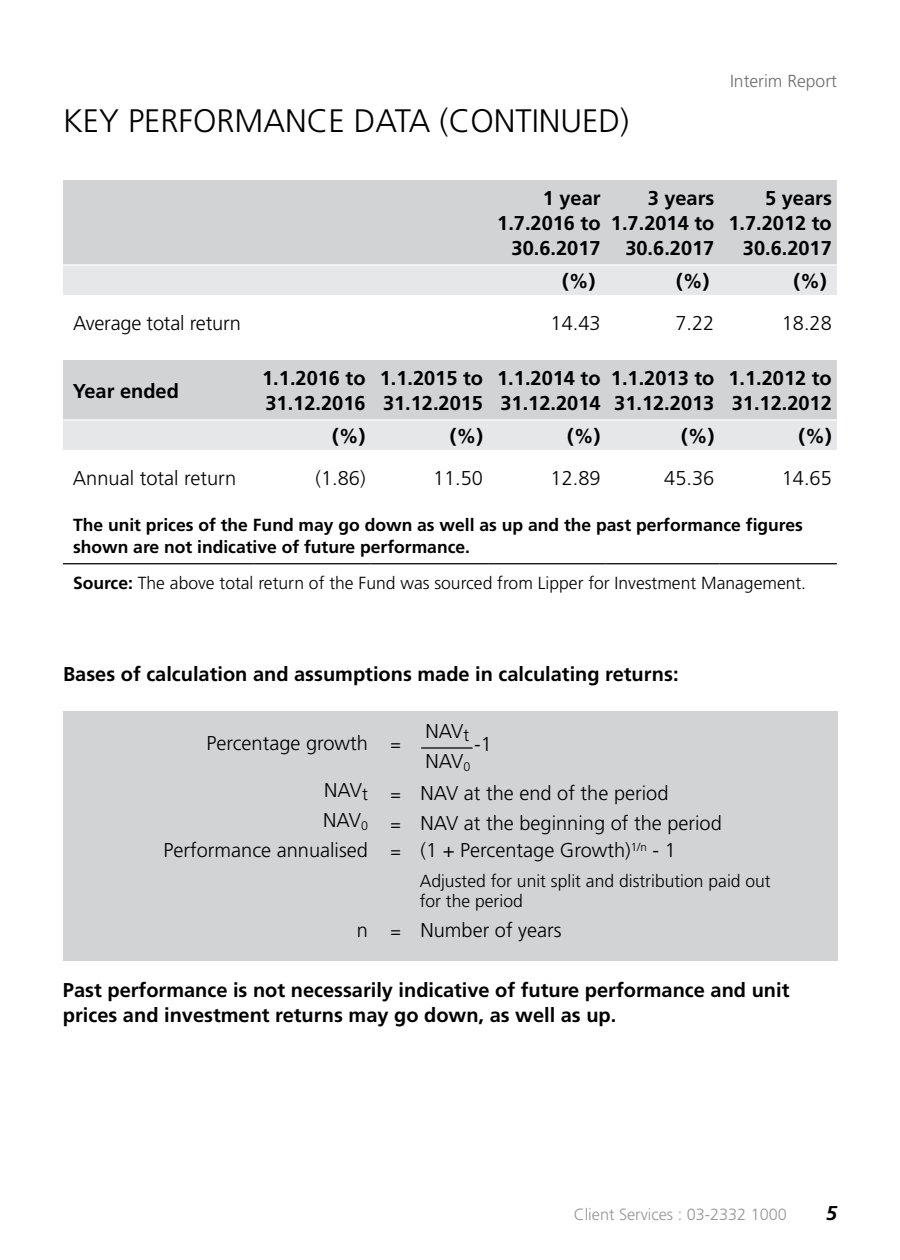
<style>
.page{position:relative;width:900px;height:1260px;background:#fff}
.page>*{position:absolute;margin:0;border:0;box-sizing:border-box;transform-origin:0 0}
.t1{font:300 32.5px "Frutiger";color:#000}
.t2{font:700 20px/25px "Frutiger";color:#000}
.t3{font:300 20px/27.5px "Frutiger";color:#000}
.t4{font:italic 700 20px "Frutiger";color:#000}
.t5{font:300 17.5px/20px "Frutiger";color:#000}
.t6{font:700 17.5px/22.5px "Frutiger";color:#000}
.t7{font:300 17.5px "Frutiger";color:#6d6e71}
.t8{font:300 16.25px "Frutiger";color:#939598}
.s1{font-weight:700}
.s2{font-size:17.5px}
</style>
<div class="page">
<div style="left:63px;top:180px;width:774px;height:84px;background:#d1d3d4"></div>
<svg style="left:63px;top:266px;width:774px;height:184px"></svg>
<hr style="left:63px;top:563px;width:190px;height:1px;background:#000">
<hr style="left:253px;top:563px;width:118px;height:1px;background:#000">
<hr style="left:371px;top:563px;width:117px;height:1px;background:#000">
<hr style="left:488px;top:563px;width:118px;height:1px;background:#000">
<hr style="left:606px;top:563px;width:113px;height:1px;background:#000">
<hr style="left:719px;top:563px;width:118px;height:1px;background:#000">
<hr style="left:253px;top:419px;width:118px;height:2px;background:#fff">
<hr style="left:371px;top:419px;width:117px;height:2px;background:#fff">
<hr style="left:488px;top:419px;width:118px;height:2px;background:#fff">
<hr style="left:606px;top:419px;width:113px;height:2px;background:#fff">
<hr style="left:719px;top:419px;width:118px;height:2px;background:#fff">
<hr style="left:63px;top:419px;width:190px;height:2px;background:#fff">
<div style="left:63px;top:711px;width:774px;height:249px;background:#d1d3d4"></div>
<hr style="left:421px;top:747px;width:52px;height:2px;background:#000">
<h1 class="t1" style="left:63px;top:103px;width:406px">KEY PERFORMANCE DATA (continued</h1>
<h1 class="t1" style="left:620px;top:103px;width:11px">)</h1>
<p class="t7" style="left:730px;top:71px;width:108px">Interim Report</p>
<p class="t2" style="left:497px;top:185px;width:105px;text-align:right">1 year<br>1.7.2016 to<br>30.6.2017</p>
<p class="t2" style="left:611px;top:185px;width:105px;text-align:right">3 years<br>1.7.2014 to<br>30.6.2017</p>
<p class="t2" style="left:728px;top:185px;width:105px;text-align:right">5 years<br>1.7.2012 to<br>30.6.2017</p>
<p class="t2" style="left:562px;top:268px;width:35px">(%)</p>
<p class="t2" style="left:676px;top:268px;width:35px">(%)</p>
<p class="t2" style="left:794px;top:268px;width:35px">(%)</p>
<p class="t3" style="left:73px;top:309px;width:170px">Average total return</p>
<p class="t3" style="left:551px;top:309px;width:52px">14.43</p>
<p class="t3" style="left:675px;top:309px;width:40px">7.22</p>
<p class="t3" style="left:782px;top:309px;width:52px">18.28</p>
<p class="t2" style="left:73px;top:378px;width:107px">Year ended</p>
<p class="t2" style="left:262px;top:365px;width:105px">1.1.2016 to<br>31.12.2016</p>
<p class="t2" style="left:380px;top:365px;width:105px">1.1.2015 to<br>31.12.2015</p>
<p class="t2" style="left:497px;top:365px;width:105px">1.1.2014 to<br>31.12.2014</p>
<p class="t2" style="left:611px;top:365px;width:105px">1.1.2013 to<br>31.12.2013</p>
<p class="t2" style="left:728px;top:365px;width:105px">1.1.2012 to<br>31.12.2012</p>
<p class="t2" style="left:332px;top:423px;width:35px">(%)</p>
<p class="t2" style="left:450px;top:423px;width:35px">(%)</p>
<p class="t2" style="left:567px;top:423px;width:35px">(%)</p>
<p class="t2" style="left:681px;top:423px;width:35px">(%)</p>
<p class="t2" style="left:799px;top:423px;width:35px">(%)</p>
<p class="t3" style="left:73px;top:464px;width:165px">Annual total return</p>
<p class="t3" style="left:316px;top:464px;width:52px">(1.86)</p>
<p class="t3" style="left:433px;top:464px;width:52px">11.50</p>
<p class="t3" style="left:551px;top:464px;width:52px">12.89</p>
<p class="t3" style="left:664px;top:464px;width:52px">45.36</p>
<p class="t3" style="left:782px;top:464px;width:52px">14.65</p>
<p class="t6" style="left:73px;top:513px;width:731px">The unit prices of the Fund may go down as well as up and the past performance figures shown are not indicative of future performance.</p>
<p class="t5" style="left:73px;top:573px;width:735px"><span class="s1">Source:</span> The above total return of the Fund was sourced from Lipper for Investment Management.</p>
<p class="t2" style="left:63px;top:661px;width:617px">Bases of calculation and assumptions made in calculating returns:</p>
<p class="t3" style="left:425px;top:718px;width:45px">NAV<sub>t</sub></p>
<p class="t3" style="left:206px;top:729px;width:196px">Percentage growth <span class="s2">=</span></p>
<p class="t3" style="left:324px;top:777px;width:45px">NAV<sub>t</sub></p>
<p class="t3" style="left:391px;top:779px;width:279px"><span class="s2">=</span> NAV at the end of the period</p>
<p class="t3" style="left:323px;top:807px;width:46px">NAV<sub>0</sub></p>
<p class="t3" style="left:474px;top:730px;width:19px">-1</p>
<p class="t3" style="left:425px;top:748px;width:46px">NAV<sub>0</sub></p>
<p class="t3" style="left:164px;top:809px;width:560px;text-indent:227px"><span class="s2">=</span> NAV at the beginning of the period<br>Performance annualised <span class="s2">=</span> (1 + Percentage Growth)<sup>1/n</sup> - 1</p>
<p class="t5" style="left:420px;top:871px;width:353px">Adjusted for unit split and distribution paid out for the period</p>
<p class="t3" style="left:357px;top:917px;width:206px">n <span class="s2">=</span> Number of years</p>
<p class="t2" style="left:63px;top:978px;width:728px">Past performance is not necessarily indicative of future performance and unit prices and investment returns may go down, as well as up.</p>
<p class="t8" style="left:574px;top:1205px;width:215px">Client Services : 03-2332 1000</p>
<p class="t4" style="left:826px;top:1201px;width:13px">5</p>
</div>
